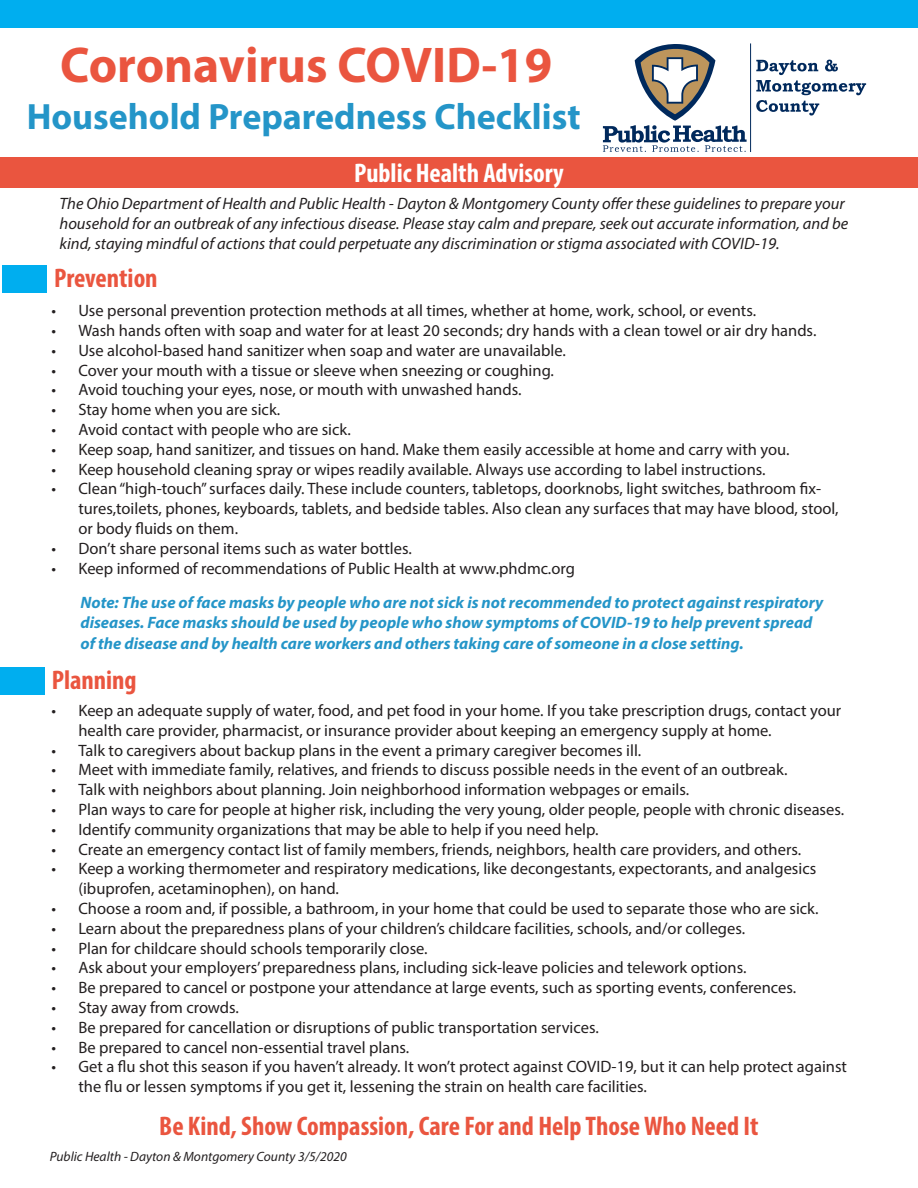
<style>
.page{position:relative;width:918px;height:1188px;background:#fff}
.page>*{position:absolute;margin:0;border:0;box-sizing:border-box;transform-origin:0 0}
.t1{font:700 50.55px "Myriad Pro";color:#ea553f}
.t2{font:700 36.75px "Myriad Pro";color:#2495c8}
.t3{font:700 condensed 27px "Myriad Pro";color:#ea553f}
.t4{font:700 condensed 27px "Myriad Pro";color:#fff}
.t5{font:16.5px/19.8px "Myriad Pro";color:#231f20}
.t6{font:italic 16.5px/19.8px "Myriad Pro";color:#231f20}
.t7{font:italic 700 16.5px/19.8px "Myriad Pro";color:#2495c8}
.t8{font:italic 13.5px "Myriad Pro";color:#231f20}
</style>
<div class="page">
<div style="left:1px;top:1px;width:917px;height:27px;background:#00aeef"></div>
<svg style="left:603px;top:44px;width:144px;height:108px"></svg>
<hr style="left:750px;top:43px;width:1px;height:109px;background:#00295c">
<svg style="left:756px;top:60px;width:110px;height:56px"></svg>
<div style="left:1px;top:158px;width:917px;height:30px;background:#ea553f"></div>
<div style="left:2px;top:265px;width:45px;height:27px;background:#00aeef"></div>
<div style="left:0;top:668px;width:45px;height:27px;background:#00aeef"></div>
<h1 class="t1" style="left:60px;top:32px;width:494px">Coronavirus COVID-19</h1>
<h2 class="t2" style="left:27px;top:93px;width:555px">Household Preparedness Checklist</h2>
<h3 class="t4" style="left:354px;top:157px;width:211px">Public Health Advisory</h3>
<p class="t6" style="left:60px;top:193px;width:790px">The Ohio Department of Health and Public Health - Dayton &amp; Montgomery County offer these guidelines to prepare your household for an outbreak of any infectious disease. Please stay calm and prepare, seek out accurate information, and be kind, staying mindful of actions that could perpetuate any discrimination or stigma associated with COVID-19.</p>
<h3 class="t3" style="left:54px;top:261px;width:105px">Prevention</h3>
<p class="t5" style="left:51px;top:300px;width:706px">• Use personal prevention protection methods at all times, whether at home, work, school, or events.</p>
<p class="t5" style="left:51px;top:320px;width:766px">• Wash hands often with soap and water for at least 20 seconds; dry hands with a clean towel or air dry hands.</p>
<p class="t5" style="left:51px;top:340px;width:516px">• Use alcohol-based hand sanitizer when soap and water are unavailable.</p>
<p class="t5" style="left:51px;top:360px;width:504px">• Cover your mouth with a tissue or sleeve when sneezing or coughing.</p>
<p class="t5" style="left:51px;top:380px;width:472px">• Avoid touching your eyes, nose, or mouth with unwashed hands.</p>
<p class="t5" style="left:51px;top:399px;width:230px">• Stay home when you are sick.</p>
<p class="t5" style="left:51px;top:419px;width:301px">• Avoid contact with people who are sick.</p>
<p class="t5" style="left:51px;top:439px;width:740px">• Keep soap, hand sanitizer, and tissues on hand. Make them easily accessible at home and carry with you.</p>
<p class="t5" style="left:51px;top:459px;width:716px">• Keep household cleaning spray or wipes readily available. Always use according to label instructions.</p>
<p class="t5" style="left:78px;top:479px;width:762px;text-indent:-27px">• Clean “high-touch” surfaces daily. These include counters, tabletops, doorknobs, light switches, bathroom fix&shy;tures,toilets, phones, keyboards, tablets, and bedside tables. Also clean any surfaces that may have blood, stool, or body fluids on them.</p>
<p class="t5" style="left:51px;top:538px;width:362px">• Don’t share personal items such as water bottles.</p>
<p class="t5" style="left:51px;top:558px;width:525px">• Keep informed of recommendations of Public Health at www.phdmc.org</p>
<p class="t7" style="left:81px;top:592px;width:745px">Note: The use of face masks by people who are not sick is not recommended to protect against respiratory diseases. Face masks should be used by people who show symptoms of COVID-19 to help prevent spread</p>
<p class="t7" style="left:81px;top:633px;width:665px">of the disease and by health care workers and others taking care of someone in a close setting.</p>
<h3 class="t3" style="left:52px;top:663px;width:86px">Planning</h3>
<p class="t5" style="left:78px;top:700px;width:764px;text-indent:-27px">• Keep an adequate supply of water, food, and pet food in your home. If you take prescription drugs, contact your health care provider, pharmacist, or insurance provider about keeping an emergency supply at home.</p>
<p class="t5" style="left:51px;top:740px;width:591px">• Talk to caregivers about backup plans in the event a primary caregiver becomes ill.</p>
<p class="t5" style="left:51px;top:760px;width:738px">• Meet with immediate family, relatives, and friends to discuss possible needs in the event of an outbreak.</p>
<p class="t5" style="left:51px;top:780px;width:639px">• Talk with neighbors about planning. Join neighborhood information webpages or emails.</p>
<p class="t5" style="left:51px;top:799px;width:794px">• Plan ways to care for people at higher risk, including the very young, older people, people with chronic diseases.</p>
<p class="t5" style="left:51px;top:819px;width:549px">• Identify community organizations that may be able to help if you need help.</p>
<p class="t5" style="left:51px;top:839px;width:751px">• Create an emergency contact list of family members, friends, neighbors, health care providers, and others.</p>
<p class="t5" style="left:78px;top:859px;width:739px;text-indent:-27px">• Keep a working thermometer and respiratory medications, like decongestants, expectorants, and analgesics (ibuprofen, acetaminophen), on hand.</p>
<p class="t5" style="left:51px;top:898px;width:769px">• Choose a room and, if possible, a bathroom, in your home that could be used to separate those who are sick.</p>
<p class="t5" style="left:51px;top:918px;width:695px">• Learn about the preparedness plans of your children’s childcare facilities, schools, and/or colleges.</p>
<p class="t5" style="left:51px;top:938px;width:378px">• Plan for childcare should schools temporarily close.</p>
<p class="t5" style="left:51px;top:958px;width:697px">• Ask about your employers’ preparedness plans, including sick-leave policies and telework options.</p>
<p class="t5" style="left:51px;top:978px;width:746px">• Be prepared to cancel or postpone your attendance at large events, such as sporting events, conferences.</p>
<p class="t5" style="left:51px;top:997px;width:189px">• Stay away from crowds.</p>
<p class="t5" style="left:51px;top:1017px;width:549px">• Be prepared for cancellation or disruptions of public transportation services.</p>
<p class="t5" style="left:51px;top:1037px;width:359px">• Be prepared to cancel non-essential travel plans.</p>
<p class="t5" style="left:78px;top:1057px;width:770px;text-indent:-27px">• Get a flu shot this season if you haven’t already. It won’t protect against COVID-19, but it can help protect against the flu or lessen symptoms if you get it, lessening the strain on health care facilities.</p>
<h3 class="t3" style="left:159px;top:1110px;width:601px">Be Kind, Show Compassion, Care For and Help Those Who Need It</h3>
<p class="t8" style="left:50px;top:1149px;width:298px">Public Health - Dayton &amp; Montgomery County 3/5/2020</p>
</div>
